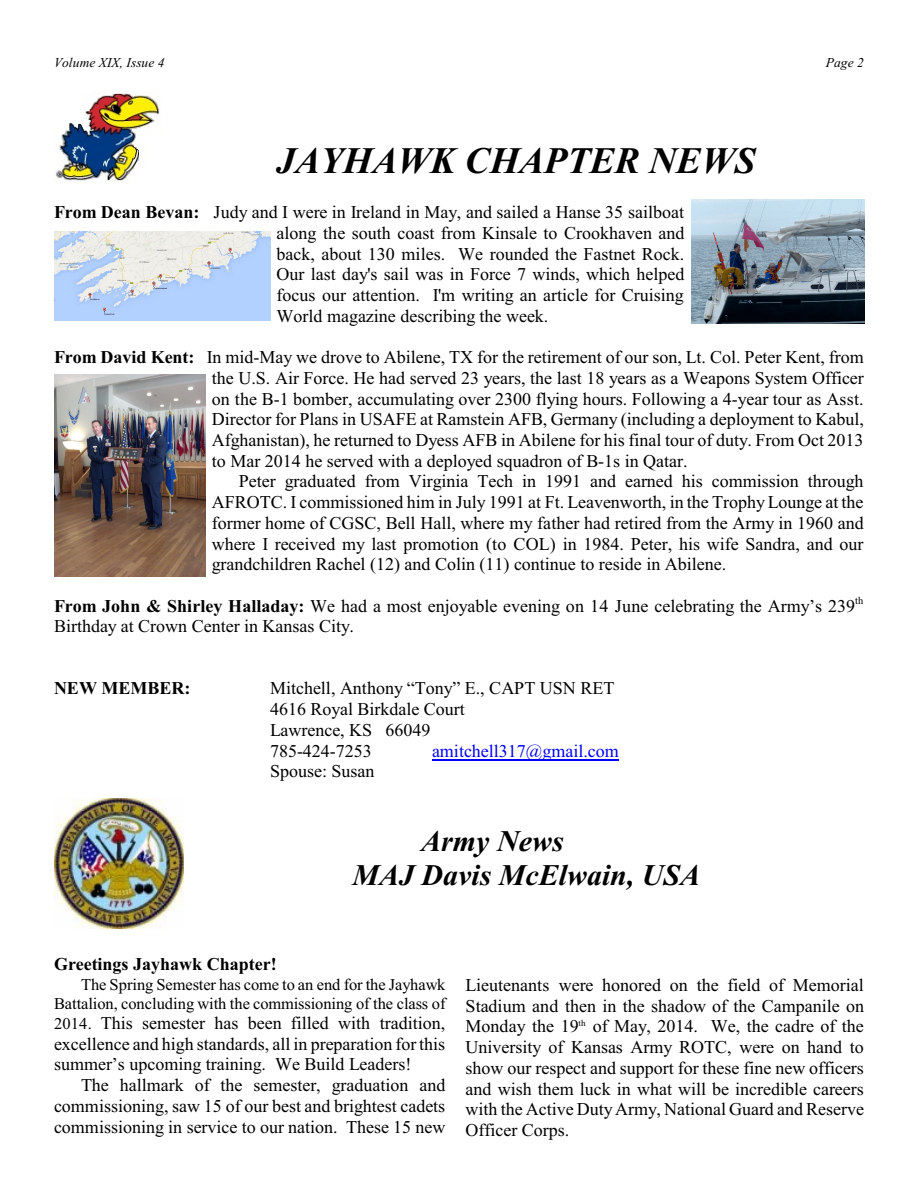
<style>
.page{position:relative;width:918px;height:1188px;background:#fff}
.page>*{position:absolute;margin:0;border:0;box-sizing:border-box;transform-origin:0 0}
.t1{font:italic 700 37.5px "Times New Roman";color:#000}
.t2{font:italic 700 30px/34.5px "Times New Roman";color:#000}
.t3{font:18px/20.7px "Times New Roman";color:#000;text-align:justify}
.t4{font:700 18px "Times New Roman";color:#000}
.t5{font:18px "Times New Roman";color:#00f}
.t6{font:16.5px/19px "Times New Roman";color:#000;text-align:right}
.t7{font:italic 13.5px "Times New Roman";color:#000}
.t8{font:9px "Times New Roman";color:#000}
.s1{font-weight:700}
.s2{font-size:16.5px}
</style>
<div class="page">
<img style="left:53px;top:93px;width:107px;height:88px">
<hr style="left:432px;top:759px;width:187px;height:1px;background:#00f">
<img style="left:691px;top:200px;width:173px;height:123px">
<img style="left:54px;top:232px;width:216px;height:89px">
<img style="left:54px;top:374px;width:151px;height:202px">
<img style="left:54px;top:799px;width:130px;height:130px">
<p class="t7" style="left:54px;top:57px;width:112px">Volume XIX, Issue 4</p>
<p class="t7" style="left:826px;top:57px;width:40px">Page 2</p>
<h1 class="t1" style="left:276px;top:147px;width:481px">JAYHAWK CHAPTER NEWS</h1>
<p class="t3" style="left:277px;top:204px;width:409px;text-indent:-223px"><span class="s1">From Dean Bevan:</span> Judy and I were in Ireland in May, and sailed a Hanse 35 sailboat along the south coast from Kinsale to Crookhaven and back, about 130 miles. We rounded the Fastnet Rock.<br>Our last day's sail was in Force 7 winds, which helped focus our attention. I'm writing an article for Cruising World magazine describing the week.</p>
<p class="t3" style="left:212px;top:349px;width:654px;text-indent:-158px"><span class="s1">From David Kent:</span> In mid-May we drove to Abilene, TX for the retirement of our son, Lt. Col. Peter Kent, from the U.S. Air Force. He had served 23 years, the last 18 years as a Weapons System Officer on the B-1 bomber, accumulating over 2300 flying hours. Following a 4-year tour as Asst.<br>Director for Plans in USAFE at Ramstein AFB, Germany (including a deployment to Kabul, Afghanistan), he returned to Dyess AFB in Abilene for his final tour of duty. From Oct 2013 to Mar 2014 he served with a deployed squadron of B-1s in Qatar.</p>
<p class="t3" style="left:212px;top:473px;width:654px;text-indent:27px">Peter graduated from Virginia Tech in 1991 and earned his commission through AFROTC. I commissioned him in July 1991 at Ft. Leavenworth, in the TrophyLounge at the former home of CGSC, Bell Hall, where my father had retired from the Army in 1960 and where I received my last promotion (to COL) in 1984. Peter, his wife Sandra, and our grandchildren Rachel (12) and Colin (11) continue to reside in Abilene.</p>
<p class="t3" style="left:54px;top:597px;width:811px"><span class="s1">From John &amp; Shirley Halladay:</span> We had a most enjoyable evening on 14 June celebrating the Army’s 239<sup>th<br></sup>Birthday at Crown Center in Kansas City.</p>
<p class="t4" style="left:54px;top:682px;width:138px">NEW MEMBER:</p>
<p class="t3" style="left:270px;top:680px;width:346px;text-align:left">Mitchell, Anthony “Tony” E., CAPT USN RET<br>4616 Royal Birkdale Court<br>Lawrence, KS 66049<br>785-424-7253</p>
<p class="t5" style="left:432px;top:744px;width:188px">amitchell317@gmail.com</p>
<p class="t3" style="left:270px;top:763px;width:106px">Spouse: Susan</p>
<h2 class="t2" style="left:352px;top:826px;width:349px;text-indent:69px">Army News<br>MAJ Davis McElwain, USA</h2>
<p class="t4" style="left:54px;top:958px;width:224px">Greetings Jayhawk Chapter!</p>
<p class="t6" style="left:54px;top:976px;width:393px">The Spring Semester has come to an end for the Jayhawk<br>Battalion, concluding with the commissioning of the class of</p>
<p class="t3" style="left:54px;top:1014px;width:393px"><span class="s2">2014.</span> This semester has been filled with tradition, excellence and high standards, all in preparation for this summer’s upcoming training. We Build Leaders!</p>
<p class="t3" style="left:54px;top:1077px;width:393px;text-indent:27px">The hallmark of the semester, graduation and commissioning, saw 15 of our best and brightest cadets commissioning in service to our nation. These 15 new</p>
<p class="t3" style="left:466px;top:976px;width:400px">Lieutenants were honored on the field of Memorial Stadium and then in the shadow of the Campanile on Monday the 19 of May, 2014. We, the cadre of the</p>
<p class="t8" style="left:579px;top:1020px;width:9px">th</p>
<p class="t3" style="left:466px;top:1039px;width:400px">University of Kansas Army ROTC, were on hand to show our respect and support for these fine new officers and wish them luck in what will be incredible careers with the Active DutyArmy, National Guard and Reserve Officer Corps.</p>
</div>
